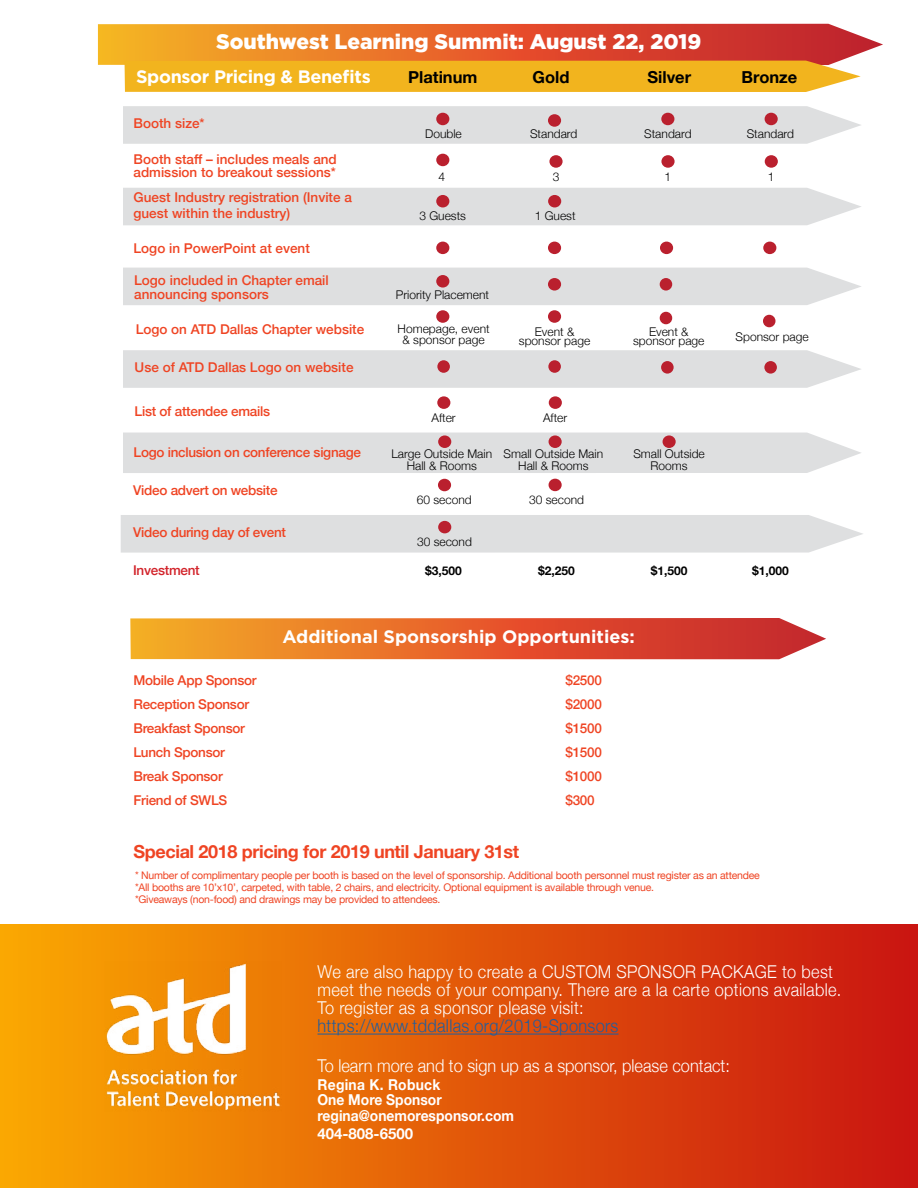
<style>
.page{position:relative;width:918px;height:1188px;background:#fff}
.page>*{position:absolute;margin:0;border:0;box-sizing:border-box;transform-origin:0 0}
.t1{font:900 21px "Gotham";color:#fff}
.t2{font:700 18px "Helvetica Neue";letter-spacing:-.02em;color:#ef4423}
.t3{font:700 18px "Gotham";color:#fff}
.t4{font:700 18px "Gotham";letter-spacing:-.02em;color:#fff}
.t5{font:300 17.7px/18.3px "Helvetica Neue";letter-spacing:.02em;color:#fff;scale:.92 1}
.t6{font:300 17.7px "Helvetica Neue";color:#fff;scale:.92 1}
.t7{font:300 17.7px "Helvetica Neue";letter-spacing:.02em;color:#215e9e;scale:.92 1}
.t8{font:700 16.5px "Helvetica Neue";color:#000}
.t9{font:700 15px/15.5px "Helvetica Neue";color:#fff;scale:.92 1}
.t10{font:700 15px "Helvetica Neue";color:#fff}
.t11{font:500 13.5px/13.2px "Helvetica Neue";color:#ef4423}
.t12{font:500 13.5px "Helvetica Neue";letter-spacing:-.02em;color:#ef4423}
.t13{font:500 13.5px "Helvetica Neue";letter-spacing:-.02em;color:#d2232a}
.t14{font:300 12px/11.4px "Helvetica Neue";color:#000;text-align:center}
.t15{font:700 12px "Helvetica Neue";color:#000}
.t16{font:10.5px/12px "Helvetica Neue";letter-spacing:-.02em;color:#ef4423}
</style>
<div class="page">
<div style="left:0;top:924px;width:918px;height:264px;background:linear-gradient(to right,#fba801,#ca1111)"></div>
<hr style="left:318px;top:1034px;width:301px;height:1px;background:#215e9e">
<img style="left:104px;top:961px;width:178px;height:151px">
<svg style="left:130px;top:618px;width:696px;height:41px;background:#e36932"></svg>
<div style="left:123px;top:188px;width:738px;height:37px;background:#dedfe0"></div>
<div style="left:123px;top:106px;width:738px;height:38px;background:#dedfe0"></div>
<div style="left:123px;top:268px;width:738px;height:37px;background:#dedfe0"></div>
<div style="left:123px;top:350px;width:738px;height:38px;background:#dedfe0"></div>
<div style="left:123px;top:433px;width:738px;height:40px;background:#dedfe0"></div>
<svg style="left:98px;top:24px;width:785px;height:68px;background:#e98d31"></svg>
<div style="left:436px;top:195px;width:13px;height:12px;background:#ba202e;border-radius:50%"></div>
<div style="left:436px;top:154px;width:13px;height:12px;background:#ba202e;border-radius:50%"></div>
<div style="left:436px;top:113px;width:13px;height:12px;background:#ba202e;border-radius:50%"></div>
<div style="left:548px;top:114px;width:13px;height:13px;background:#ba202e;border-radius:50%"></div>
<div style="left:765px;top:113px;width:13px;height:12px;background:#ba202e;border-radius:50%"></div>
<div style="left:661px;top:113px;width:13px;height:12px;background:#ba202e;border-radius:50%"></div>
<div style="left:436px;top:242px;width:13px;height:12px;background:#ba202e;border-radius:50%"></div>
<div style="left:548px;top:242px;width:13px;height:12px;background:#ba202e;border-radius:50%"></div>
<div style="left:763px;top:242px;width:13px;height:12px;background:#ba202e;border-radius:50%"></div>
<div style="left:660px;top:242px;width:13px;height:12px;background:#ba202e;border-radius:50%"></div>
<div style="left:436px;top:275px;width:13px;height:13px;background:#ba202e;border-radius:50%"></div>
<div style="left:548px;top:278px;width:13px;height:13px;background:#ba202e;border-radius:50%"></div>
<div style="left:436px;top:310px;width:13px;height:13px;background:#ba202e;border-radius:50%"></div>
<div style="left:548px;top:310px;width:13px;height:13px;background:#ba202e;border-radius:50%"></div>
<div style="left:549px;top:155px;width:14px;height:13px;background:#ba202e;border-radius:50%"></div>
<div style="left:765px;top:155px;width:13px;height:13px;background:#ba202e;border-radius:50%"></div>
<div style="left:661px;top:155px;width:14px;height:13px;background:#ba202e;border-radius:50%"></div>
<div style="left:548px;top:195px;width:13px;height:12px;background:#ba202e;border-radius:50%"></div>
<div style="left:121px;top:515px;width:742px;height:38px;background:#dedfe0"></div>
<div style="left:437px;top:360px;width:13px;height:13px;background:#ba202e;border-radius:50%"></div>
<div style="left:660px;top:278px;width:12px;height:13px;background:#ba202e;border-radius:50%"></div>
<div style="left:763px;top:315px;width:13px;height:12px;background:#ba202e;border-radius:50%"></div>
<div style="left:660px;top:312px;width:12px;height:12px;background:#ba202e;border-radius:50%"></div>
<div style="left:764px;top:361px;width:13px;height:13px;background:#ba202e;border-radius:50%"></div>
<div style="left:661px;top:361px;width:13px;height:13px;background:#ba202e;border-radius:50%"></div>
<div style="left:548px;top:360px;width:13px;height:13px;background:#ba202e;border-radius:50%"></div>
<div style="left:437px;top:396px;width:13px;height:13px;background:#ba202e;border-radius:50%"></div>
<div style="left:549px;top:396px;width:13px;height:13px;background:#ba202e;border-radius:50%"></div>
<div style="left:549px;top:435px;width:13px;height:13px;background:#ba202e;border-radius:50%"></div>
<div style="left:663px;top:435px;width:13px;height:13px;background:#ba202e;border-radius:50%"></div>
<div style="left:438px;top:435px;width:13px;height:13px;background:#ba202e;border-radius:50%"></div>
<div style="left:438px;top:479px;width:13px;height:12px;background:#ba202e;border-radius:50%"></div>
<div style="left:549px;top:479px;width:13px;height:12px;background:#ba202e;border-radius:50%"></div>
<div style="left:438px;top:521px;width:13px;height:12px;background:#ba202e;border-radius:50%"></div>
<h1 class="t1" style="left:216px;top:29px;width:487px">Southwest Learning Summit: August 22, 2019</h1>
<h2 class="t4" style="left:136px;top:66px;width:236px">Sponsor Pricing &amp; Benefits</h2>
<h3 class="t8" style="left:408px;top:65px;width:71px">Platinum</h3>
<h3 class="t8" style="left:533px;top:65px;width:38px">Gold</h3>
<h3 class="t8" style="left:647px;top:65px;width:45px">Silver</h3>
<h3 class="t8" style="left:742px;top:65px;width:57px">Bronze</h3>
<p class="t11" style="left:134px;top:116px;width:73px">Booth size*</p>
<p class="t11" style="left:134px;top:152px;width:205px">Booth staff – includes meals and admission to breakout sessions*</p>
<p class="t11" style="left:134px;top:188px;width:220px;line-height:16.2px">Guest Industry registration (Invite a guest within the industry)</p>
<p class="t11" style="left:134px;top:240px;width:178px">Logo in PowerPoint at event</p>
<p class="t11" style="left:134px;top:273px;width:196px">Logo included in Chapter email announcing sponsors</p>
<p class="t11" style="left:136px;top:321px;width:230px">Logo on ATD Dallas Chapter website</p>
<p class="t11" style="left:135px;top:359px;width:220px">Use of ATD Dallas Logo on website</p>
<p class="t12" style="left:135px;top:401px;width:137px">List of attendee emails</p>
<p class="t12" style="left:134px;top:441px;width:229px">Logo inclusion on conference signage</p>
<p class="t12" style="left:133px;top:479px;width:146px">Video advert on website</p>
<p class="t12" style="left:133px;top:521px;width:154px">Video during day of event</p>
<p class="t13" style="left:133px;top:559px;width:68px">Investment</p>
<p class="t14" style="left:425px;top:127px;width:38px">Double</p>
<p class="t14" style="left:530px;top:127px;width:49px">Standard</p>
<p class="t14" style="left:644px;top:127px;width:49px">Standard</p>
<p class="t14" style="left:747px;top:127px;width:49px">Standard</p>
<p class="t14" style="left:439px;top:170px;width:8px">4</p>
<p class="t14" style="left:553px;top:170px;width:8px">3</p>
<p class="t14" style="left:665px;top:170px;width:8px">1</p>
<p class="t14" style="left:768px;top:170px;width:8px">1</p>
<p class="t14" style="left:419px;top:209px;width:48px">3 Guests</p>
<p class="t14" style="left:535px;top:209px;width:42px">1 Guest</p>
<p class="t14" style="left:396px;top:289px;width:95px">Priority Placement</p>
<p class="t14" style="left:398px;top:322px;width:94px">Homepage, event &amp; sponsor page</p>
<p class="t14" style="left:535px;top:325px;width:41px">Event &amp;</p>
<p class="t14" style="left:649px;top:325px;width:41px">Event &amp;</p>
<p class="t14" style="left:633px;top:334px;width:73px">sponsor page</p>
<p class="t14" style="left:519px;top:334px;width:73px">sponsor page</p>
<p class="t14" style="left:736px;top:330px;width:75px">Sponsor page</p>
<p class="t14" style="left:432px;top:411px;width:26px">After</p>
<p class="t14" style="left:543px;top:411px;width:26px">After</p>
<p class="t14" style="left:391px;top:448px;width:102px">Large Outside Main<br>Hall &amp; Rooms</p>
<p class="t14" style="left:504px;top:448px;width:101px">Small Outside Main<br>Hall &amp; Rooms</p>
<p class="t14" style="left:633px;top:448px;width:73px">Small Outside<br>Rooms</p>
<p class="t14" style="left:529px;top:493px;width:56px">30 second</p>
<p class="t14" style="left:417px;top:535px;width:56px">30 second</p>
<p class="t15" style="left:425px;top:561px;width:38px">$3,500</p>
<p class="t15" style="left:538px;top:561px;width:38px">$2,250</p>
<p class="t15" style="left:651px;top:561px;width:38px">$1,500</p>
<p class="t15" style="left:752px;top:561px;width:38px">$1,000</p>
<p class="t14" style="left:417px;top:493px;width:56px">60 second</p>
<h2 class="t3" style="left:283px;top:625px;width:354px">Additional Sponsorship Opportunities:</h2>
<p class="t12" style="left:134px;top:670px;width:125px">Mobile App Sponsor</p>
<p class="t11" style="left:566px;top:673px;width:38px">$2500</p>
<p class="t12" style="left:134px;top:694px;width:117px">Reception Sponsor</p>
<p class="t11" style="left:566px;top:697px;width:38px">$2000</p>
<p class="t12" style="left:134px;top:718px;width:113px">Breakfast Sponsor</p>
<p class="t11" style="left:566px;top:721px;width:38px">$1500</p>
<p class="t12" style="left:134px;top:742px;width:93px">Lunch Sponsor</p>
<p class="t11" style="left:566px;top:745px;width:38px">$1500</p>
<p class="t12" style="left:134px;top:766px;width:91px">Break Sponsor</p>
<p class="t11" style="left:566px;top:769px;width:38px">$1000</p>
<p class="t12" style="left:134px;top:790px;width:95px">Friend of SWLS</p>
<p class="t11" style="left:566px;top:793px;width:31px">$300</p>
<h2 class="t2" style="left:134px;top:838px;width:387px">Special 2018 pricing for 2019 until January 31st</h2>
<p class="t16" style="left:135px;top:870px;width:626px">* Number of complimentary people per booth is based on the level of sponsorship. Additional booth personnel must register as an attendee *All booths are 10’x10’, carpeted, with table, 2 chairs, and electricity. Optional equipment is available through venue.<br>*Giveaways (non-food) and drawings may be provided to attendees.</p>
<h3 class="t5" style="left:318px;top:961px;width:571px">We are also happy to create a CUSTOM SPONSOR PACKAGE to best meet the needs of your company. There are a la carte options available.<br>To register as a sponsor please visit:</h3>
<h3 class="t7" style="left:318px;top:1012px;width:329px">https://www.tddallas.org/2019-Sponsors</h3>
<h3 class="t6" style="left:318px;top:1052px;width:450px">To learn more and to sign up as a sponsor, please contact:</h3>
<h3 class="t9" style="left:318px;top:1078px;width:215px">Regina K. Robuck<br>One More Sponsor regina@onemoresponsor.com</h3>
<h3 class="t10" style="left:318px;top:1122px;width:97px">404-808-6500</h3>
</div>
